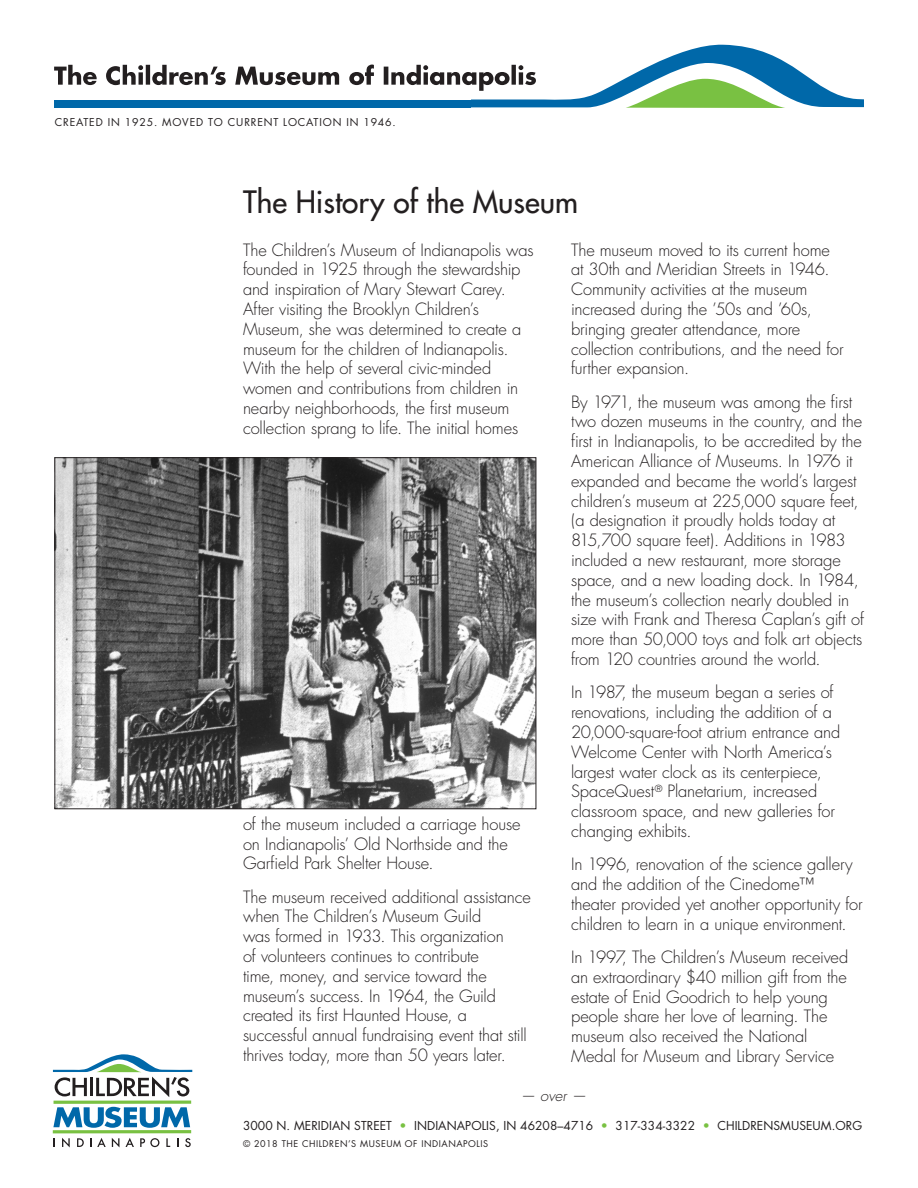
<style>
.page{position:relative;width:918px;height:1188px;background:#fff}
.page>*{position:absolute;margin:0;border:0;box-sizing:border-box;transform-origin:0 0}
.t1{font:30px "Futura";color:#231f20}
.Body{font:300 16.5px/19.8px "Futura";letter-spacing:-.01em;color:#231f20}
.Section_Title{font:italic 300 15px "Futura";color:#231f20}
.t2{font:12px "Futura Std";letter-spacing:.005em;color:#231f20}
.t3{font:10.5px "Futura Std";letter-spacing:.08em;color:#231f20}
.t4{font:9px "Futura Std";letter-spacing:.06em;color:#231f20}
.s1{color:#79c142}
</style>
<div class="page">
<svg style="left:54px;top:44px;width:810px;height:64px"></svg>
<img style="left:56px;top:459px;width:478px;height:348px">
<svg style="left:53px;top:1138px;width:2px;height:9px"></svg>
<svg style="left:62px;top:1138px;width:8px;height:9px"></svg>
<svg style="left:77px;top:1138px;width:7px;height:9px"></svg>
<svg style="left:97px;top:1138px;width:9px;height:9px"></svg>
<svg style="left:112px;top:1138px;width:7px;height:9px"></svg>
<svg style="left:126px;top:1138px;width:8px;height:9px"></svg>
<svg style="left:140px;top:1138px;width:19px;height:9px"></svg>
<svg style="left:166px;top:1138px;width:4px;height:9px"></svg>
<svg style="left:185px;top:1138px;width:6px;height:9px"></svg>
<svg style="left:53px;top:1107px;width:137px;height:21px"></svg>
<svg style="left:53px;top:1054px;width:139px;height:43px"></svg>
<hr style="left:54px;top:1101px;width:137px;height:3px;background:#79c142">
<hr style="left:53px;top:1130px;width:138px;height:3px;background:#79c142">
<p class="t3" style="left:55px;top:115px;width:342px">CREATED IN 1925. MOVED TO CURRENT LOCATION IN 1946.</p>
<p class="t1" style="left:243px;top:183px;width:337px">The History of the Museum</p>
<p class="Body" style="left:243px;top:240px;width:292px">The Children’s Museum of Indianapolis was founded in 1925 through the stewardship and inspiration of Mary Stewart Carey.<br>After visiting the Brooklyn Children’s Museum, she was determined to create a museum for the children of Indianapolis.<br>With the help of several civic-minded women and contributions from children in nearby neighborhoods, the first museum collection sprang to life. The initial homes</p>
<p class="Body" style="left:243px;top:814px;width:279px">of the museum included a carriage house on Indianapolis’ Old Northside and the<br>Garfield Park Shelter House.</p>
<p class="Body" style="left:243px;top:887px;width:289px">The museum received additional assistance when The Children’s Museum Guild<br>was formed in 1933. This organization<br>of volunteers continues to contribute<br>time, money, and service toward the museum’s success. In 1964, the Guild created its first Haunted House, a successful annual fundraising event that still thrives today, more than 50 years later.</p>
<p class="Body" style="left:571px;top:240px;width:274px">The museum moved to its current home at 30th and Meridian Streets in 1946.<br>Community activities at the museum increased during the ’50s and ’60s, bringing greater attendance, more collection contributions, and the need for further expansion.</p>
<p class="Body" style="left:571px;top:392px;width:294px">By 1971, the museum was among the first two dozen museums in the country, and the first in Indianapolis, to be accredited by the American Alliance of Museums. In 1976 it expanded and became the world’s largest children’s museum at 225,000 square feet, (a designation it proudly holds today at 815,700 square feet). Additions in 1983 included a new restaurant, more storage space, and a new loading dock. In 1984, the museum’s collection nearly doubled in size with Frank and Theresa Caplan’s gift of more than 50,000 toys and folk art objects from 120 countries around the world.</p>
<p class="Body" style="left:571px;top:683px;width:271px">In 1987, the museum began a series of renovations, including the addition of a 20,000-square-foot atrium entrance and Welcome Center with North America’s largest water clock as its centerpiece, SpaceQuest<sup>®</sup> Planetarium, increased classroom space, and new galleries for changing exhibits.</p>
<p class="Body" style="left:571px;top:855px;width:293px">In 1996, renovation of the science gallery and the addition of the Cinedome™ theater provided yet another opportunity for children to learn in a unique environment.</p>
<p class="Body" style="left:571px;top:948px;width:279px">In 1997, The Children’s Museum received an extraordinary $40 million gift from the estate of Enid Goodrich to help young people share her love of learning. The museum also received the National Medal for Museum and Library Service</p>
<p class="Section_Title" style="left:521px;top:1086px;width:67px">— over —</p>
<p class="t2" style="left:243px;top:1118px;width:621px">3000 N. MERIDIAN STREET <span class="s1">•</span> INDIANAPOLIS, IN 46208–4716 <span class="s1">•</span> 317-334-3322 <span class="s1">•</span> CHILDRENSMUSEUM.ORG</p>
<p class="t4" style="left:243px;top:1138px;width:247px">© 2018 THE CHILDREN’S MUSEUM OF INDIANAPOLIS</p>
</div>
